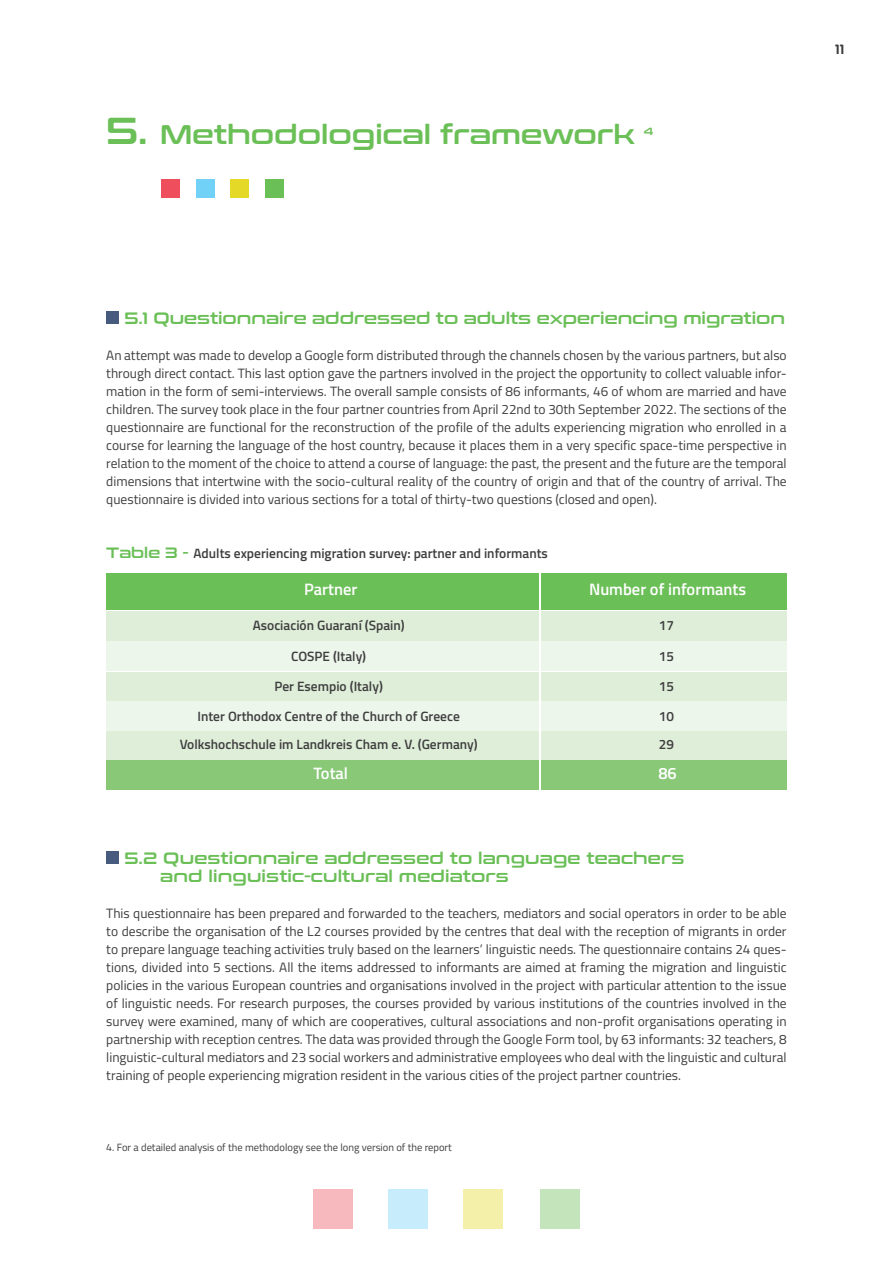
<style>
.page{position:relative;width:893px;height:1263px;background:#fff}
.page>*{position:absolute;margin:0;border:0;box-sizing:border-box;transform-origin:0 0}
.t1{font:27px "Conthrax Sb";color:#6bbf57}
.t2{font:16.5px "Conthrax Sb";letter-spacing:.01em;color:#6bbf57}
.NO_ancoraggio{font:600 16.5px "Titillium Web";color:#fff}
.t3{font:13.5px/18px "Titillium Web";color:#3e3e3f;text-align:justify}
.NO_ancoraggio-2{font:600 13.5px "Titillium Web";color:#3e3e3f}
.t4{font:13.5px "Conthrax Sb";color:#3e3e3f}
.Note{font:10.5px "Titillium Web";color:#3e3e3f}
.t5{font:10.5px "Conthrax Sb";color:#6bbf57}
.s1{font-size:37.5px}
.s2{font-family:"Conthrax Sb";font-weight:400;font-size:15px;color:#6bbf57}
</style>
<div class="page">
<div style="left:313px;top:1189px;width:40px;height:40px;background:#f8b9be"></div>
<div style="left:388px;top:1189px;width:40px;height:40px;background:#c7ecfb"></div>
<div style="left:463px;top:1189px;width:40px;height:40px;background:#f4efa9"></div>
<div style="left:540px;top:1189px;width:40px;height:40px;background:#c4e5bc"></div>
<div style="left:106px;top:311px;width:13px;height:13px;background:#475b7e"></div>
<div style="left:106px;top:851px;width:13px;height:13px;background:#475b7e"></div>
<div style="left:162px;top:179px;width:18px;height:19px;background:#ef4f5c"></div>
<div style="left:196px;top:179px;width:18px;height:19px;background:#72d1f6"></div>
<div style="left:230px;top:179px;width:18px;height:19px;background:#e5d928"></div>
<div style="left:265px;top:179px;width:18px;height:19px;background:#6bbf57"></div>
<div style="left:106px;top:611px;width:433px;height:30px;background:#dfeed8"></div>
<div style="left:106px;top:672px;width:433px;height:29px;background:#dfeed8"></div>
<div style="left:106px;top:730px;width:433px;height:30px;background:#dfeed8"></div>
<div style="left:106px;top:573px;width:433px;height:36px;background:#6bbf57"></div>
<div style="left:106px;top:641px;width:433px;height:30px;background:#edf6eb"></div>
<div style="left:106px;top:701px;width:433px;height:30px;background:#edf6eb"></div>
<div style="left:106px;top:760px;width:433px;height:30px;background:#88c877"></div>
<div style="left:541px;top:611px;width:246px;height:30px;background:#dfeed8"></div>
<div style="left:541px;top:672px;width:246px;height:29px;background:#dfeed8"></div>
<div style="left:541px;top:730px;width:246px;height:30px;background:#dfeed8"></div>
<div style="left:541px;top:573px;width:246px;height:36px;background:#6bbf57"></div>
<div style="left:541px;top:641px;width:246px;height:30px;background:#edf6eb"></div>
<div style="left:541px;top:701px;width:246px;height:30px;background:#edf6eb"></div>
<div style="left:541px;top:760px;width:246px;height:30px;background:#88c877"></div>
<p class="t1" style="left:106px;top:114px;width:530px"><span class="s1">5.</span> Methodological framework</p>
<p class="t5" style="left:644px;top:123px;width:11px">4</p>
<p class="t4" style="left:835px;top:39px;width:11px">11</p>
<p class="t2" style="left:125px;top:306px;width:662px">5.1 Questionnaire addressed to adults experiencing migration</p>
<p class="t3" style="left:106px;top:346px;width:682px">An attempt was made to develop a Google form distributed through the channels chosen by the various partners, but also through direct contact. This last option gave the partners involved in the project the opportunity to collect valuable infor&shy;mation in the form of semi-interviews. The overall sample consists of 86 informants, 46 of whom are married and have children. The survey took place in the four partner countries from April 22nd to 30th September 2022. The sections of the questionnaire are functional for the reconstruction of the profile of the adults experiencing migration who enrolled in a course for learning the language of the host country, because it places them in a very specific space-time perspective in relation to the moment of the choice to attend a course of language: the past, the present and the future are the temporal dimensions that intertwine with the socio-cultural reality of the country of origin and that of the country of arrival. The questionnaire is divided into various sections for a total of thirty-two questions (closed and open).</p>
<p class="NO_ancoraggio-2" style="left:106px;top:543px;width:443px"><span class="s2">Table 3 -</span> Adults experiencing migration survey: partner and informants</p>
<p class="NO_ancoraggio" style="left:304px;top:577px;width:55px">Partner</p>
<p class="NO_ancoraggio" style="left:589px;top:577px;width:159px">Number of informants</p>
<p class="NO_ancoraggio-2" style="left:253px;top:615px;width:153px">Asociación Guaraní (Spain)</p>
<p class="NO_ancoraggio-2" style="left:291px;top:646px;width:77px">COSPE (Italy)</p>
<p class="NO_ancoraggio-2" style="left:274px;top:676px;width:110px">Per Esempio (Italy)</p>
<p class="NO_ancoraggio-2" style="left:197px;top:706px;width:264px">Inter Orthodox Centre of the Church of Greece</p>
<p class="NO_ancoraggio-2" style="left:180px;top:734px;width:300px">Volkshochschule im Landkreis Cham e. V. (Germany)</p>
<p class="NO_ancoraggio-2" style="left:659px;top:615px;width:17px">17</p>
<p class="NO_ancoraggio-2" style="left:659px;top:646px;width:17px">15</p>
<p class="NO_ancoraggio-2" style="left:659px;top:676px;width:17px">15</p>
<p class="NO_ancoraggio-2" style="left:659px;top:706px;width:17px">10</p>
<p class="NO_ancoraggio-2" style="left:659px;top:734px;width:17px">29</p>
<p class="NO_ancoraggio" style="left:314px;top:761px;width:36px">Total</p>
<p class="NO_ancoraggio" style="left:658px;top:761px;width:20px">86</p>
<p class="t2" style="left:125px;top:846px;width:561px">5.2 Questionnaire addressed to language teachers</p>
<p class="t2" style="left:160px;top:864px;width:350px">and linguistic-cultural mediators</p>
<p class="t3" style="left:106px;top:904px;width:682px">This questionnaire has been prepared and forwarded to the teachers, mediators and social operators in order to be able to describe the organisation of the L2 courses provided by the centres that deal with the reception of migrants in order to prepare language teaching activities truly based on the learners’ linguistic needs. The questionnaire contains 24 ques&shy;tions, divided into 5 sections. All the items addressed to informants are aimed at framing the migration and linguistic policies in the various European countries and organisations involved in the project with particular attention to the issue of linguistic needs. For research purposes, the courses provided by various institutions of the countries involved in the survey were examined, many of which are cooperatives, cultural associations and non-profit organisations operating in partnership with reception centres. The data was provided through the Google Form tool, by 63 informants: 32 teachers, 8 linguistic-cultural mediators and 23 social workers and administrative employees who deal with the linguistic and cultural training of people experiencing migration resident in the various cities of the project partner countries.</p>
<p class="Note" style="left:106px;top:1140px;width:347px">4. For a detailed analysis of the methodology see the long version of the report</p>
</div>
